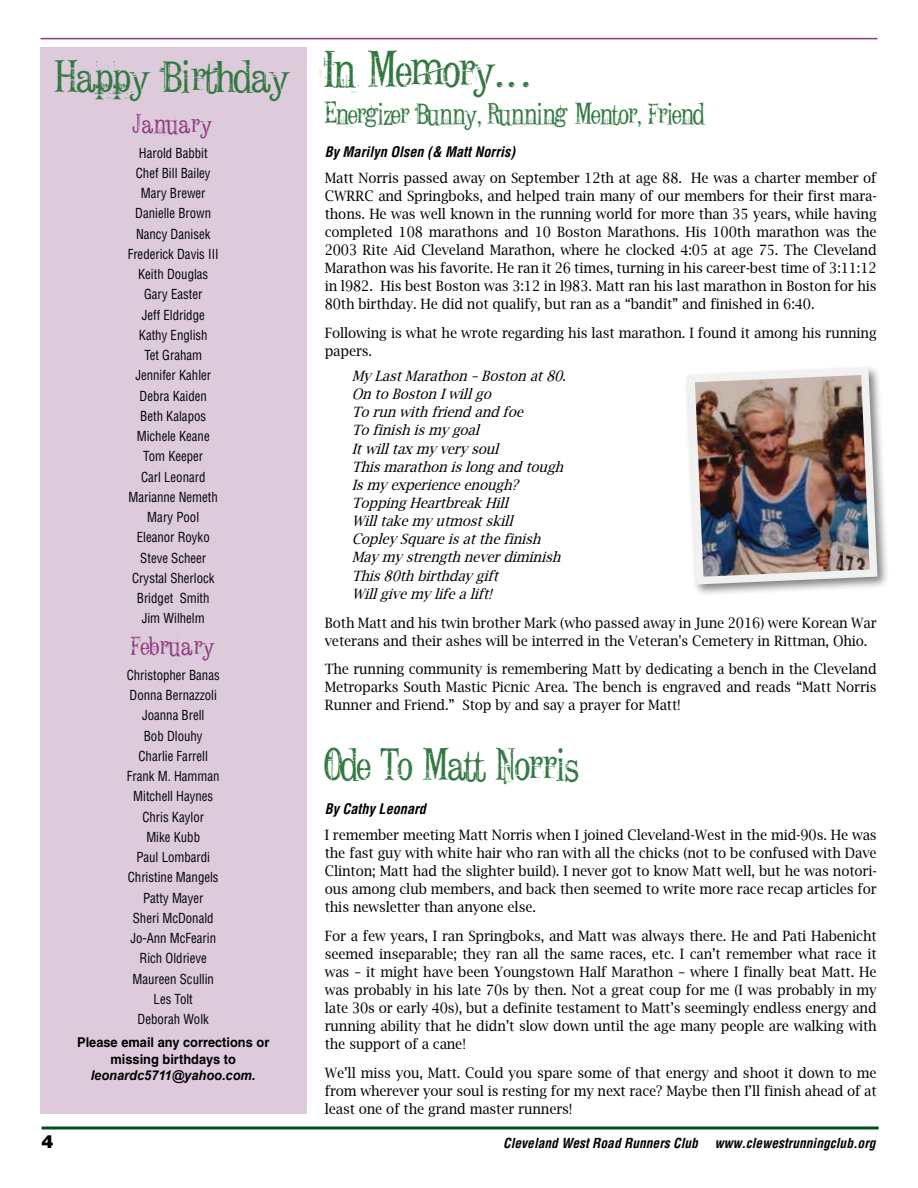
<style>
.page{position:relative;width:918px;height:1188px;background:#fff}
.page>*{position:absolute;margin:0;border:0;box-sizing:border-box;transform-origin:0 0}
.t1{font:51px "Conrad Veidt";letter-spacing:-.03em;color:#327841;scale:.95 1}
.t2{font:45px "Conrad Veidt";letter-spacing:-.025em;color:#327841;scale:.95 1}
.t3{font:45px "Conrad Veidt";letter-spacing:-.025em;color:#327841}
.t4{font:30px "Conrad Veidt";letter-spacing:-.03em;color:#327841;scale:.95 1}
.t5{font:27px "Conrad Veidt";letter-spacing:.02em;color:#8d3880}
.t6{font:900 18px "Helvetica";color:#000}
.t7{font:14.25px/18px "Lucida Bright";letter-spacing:-.01em;color:#000;text-align:justify;scale:.95 1}
.t8{font:italic 14.25px/18.1px "Lucida Bright";color:#000;scale:.95 1}
.t9{font:italic 700 condensed 14.25px "Helvetica";color:#000}
.t10{font:condensed 13.5px/20.2px "Helvetica";color:#000;text-align:center;scale:.95 1}
.t11{font:italic 700 condensed 13.5px "Helvetica";color:#000}
.t12{font:700 13.5px/16.5px "Helvetica";color:#000;text-align:center;scale:.95 1}
.t13{font:italic 700 13.5px "Arial";color:#000;scale:.95 1}
</style>
<div class="page">
<hr style="left:42px;top:1126px;width:837px;height:3px;background:#004d1d">
<hr style="left:40px;top:38px;width:838px;height:1px;background:#8d3880">
<div style="left:40px;top:47px;width:267px;height:1067px;background:#ddcbdb"></div>
<div style="left:684px;top:364px;width:206px;height:233px;background:#000;opacity:.5"></div>
<img style="left:684px;top:364px;width:197px;height:224px">
<h2 class="t3" style="left:55px;top:51px;width:238px">Happy Birthday</h2>
<h3 class="t5" style="left:133px;top:108px;width:82px">January</h3>
<p class="t10" style="left:128px;top:142px;width:97px">Harold Babbit<br>Chef Bill Bailey<br>Mary Brewer<br>Danielle Brown<br>Nancy Danisek<br>Frederick Davis III<br>Keith Douglas<br>Gary Easter<br>Jeff Eldridge<br>Kathy English<br>Tet Graham<br>Jennifer Kahler<br>Debra Kaiden<br>Beth Kalapos<br>Michele Keane<br>Tom Keeper<br>Carl Leonard<br>Marianne Nemeth<br>Mary Pool<br>Eleanor Royko<br>Steve Scheer<br>Crystal Sherlock<br>Bridget Smith<br>Jim Wilhelm</p>
<h3 class="t5" style="left:131px;top:630px;width:86px">February</h3>
<p class="t10" style="left:127px;top:665px;width:99px">Christopher Banas<br>Donna Bernazzoli<br>Joanna Brell<br>Bob Dlouhy<br>Charlie Farrell<br>Frank M. Hamman<br>Mitchell Haynes<br>Chris Kaylor<br>Mike Kubb<br>Paul Lombardi<br>Christine Mangels<br>Patty Mayer<br>Sheri McDonald<br>Jo-Ann McFearin<br>Rich Oldrieve<br>Maureen Scullin<br>Les Tolt<br>Deborah Wolk</p>
<p class="t12" style="left:77px;top:1034px;width:204px">Please email any corrections or missing birthdays to</p>
<p class="t13" style="left:91px;top:1067px;width:175px">leonardc5711@yahoo.com.</p>
<h1 class="t1" style="left:325px;top:40px;width:217px">In Memory.. .</h1>
<h3 class="t4" style="left:325px;top:96px;width:402px">Energizer Bunny, Running Mentor, Friend</h3>
<p class="t9" style="left:325px;top:143px;width:192px">By Marilyn Olsen (&amp; Matt Norris)</p>
<p class="t7" style="left:325px;top:169px;width:583px">Matt Norris passed away on September 12th at age 88. He was a charter member of CWRRC and Springboks, and helped train many of our members for their first mara&shy;thons. He was well known in the running world for more than 35 years, while having completed 108 marathons and 10 Boston Marathons. His 100th marathon was the 2003 Rite Aid Cleveland Marathon, where he clocked 4:05 at age 75. The Cleveland Marathon was his favorite. He ran it 26 times, turning in his career-best time of 3:11:12 in l982. His best Boston was 3:12 in l983. Matt ran his last marathon in Boston for his 80th birthday. He did not qualify, but ran as a “bandit” and finished in 6:40.</p>
<p class="t7" style="left:325px;top:324px;width:583px">Following is what he wrote regarding his last marathon. I found it among his running papers.</p>
<p class="t8" style="left:352px;top:367px;width:231px">My LastMarathon –Boston at80.<br>On toBoston Iwillgo<br>Torun with friend and foe<br>Tofinish ismy goal<br>Itwilltaxmy very soul<br>Thismarathon islongand tough<br>Ismy experienceenough?<br>ToppingHeartbreakHill<br>Willtakemy utmostskill<br>Copley Squareisatthefinish<br>May my strength neverdiminish<br>This80th birthday gift<br>Willgivemy lifealift!</p>
<p class="t7" style="left:325px;top:613px;width:583px">Both Matt and his twin brother Mark (who passed away in June 2016) were Korean War veterans and their ashes will be interred in the Veteran's Cemetery in Rittman, Ohio.</p>
<p class="t7" style="left:325px;top:660px;width:583px">The running community is remembering Matt by dedicating a bench in the Cleveland Metroparks South Mastic Picnic Area. The bench is engraved and reads “Matt Norris Runner and Friend.” Stop by and say a prayer for Matt!</p>
<h2 class="t2" style="left:325px;top:738px;width:269px">Ode To Matt Norris</h2>
<p class="t9" style="left:325px;top:800px;width:103px">By Cathy Leonard</p>
<p class="t7" style="left:325px;top:826px;width:583px">I remember meeting Matt Norris when I joined Cleveland-West in the mid-90s. He was the fast guy with white hair who ran with all the chicks (not to be confused with Dave Clinton; Matt had the slighter build). I never got to know Matt well, but he was notori&shy;ous among club members, and back then seemed to write more race recap articles for this newsletter than anyone else.</p>
<p class="t7" style="left:325px;top:927px;width:583px">For a few years, I ran Springboks, and Matt was always there. He and Pati Habenicht seemed inseparable; they ran all the same races, etc. I can’t remember what race it was – it might have been Youngstown Half Marathon – where I finally beat Matt. He was probably in his late 70s by then. Not a great coup for me (I was probably in my late 30s or early 40s), but a definite testament to Matt’s seemingly endless energy and running ability that he didn’t slow down until the age many people are walking with the support of a cane!</p>
<p class="t7" style="left:325px;top:1064px;width:583px">We’ll miss you, Matt. Could you spare some of that energy and shoot it down to me from wherever your soul is resting for my next race? Maybe then I’ll finish ahead of at least one of the grand master runners!</p>
<p class="t6" style="left:42px;top:1130px;width:14px">4</p>
<p class="t11" style="left:503px;top:1135px;width:196px">Cleveland West Road Runners Club</p>
<p class="t11" style="left:715px;top:1135px;width:162px">www.clewestrunningclub.org</p>
</div>
